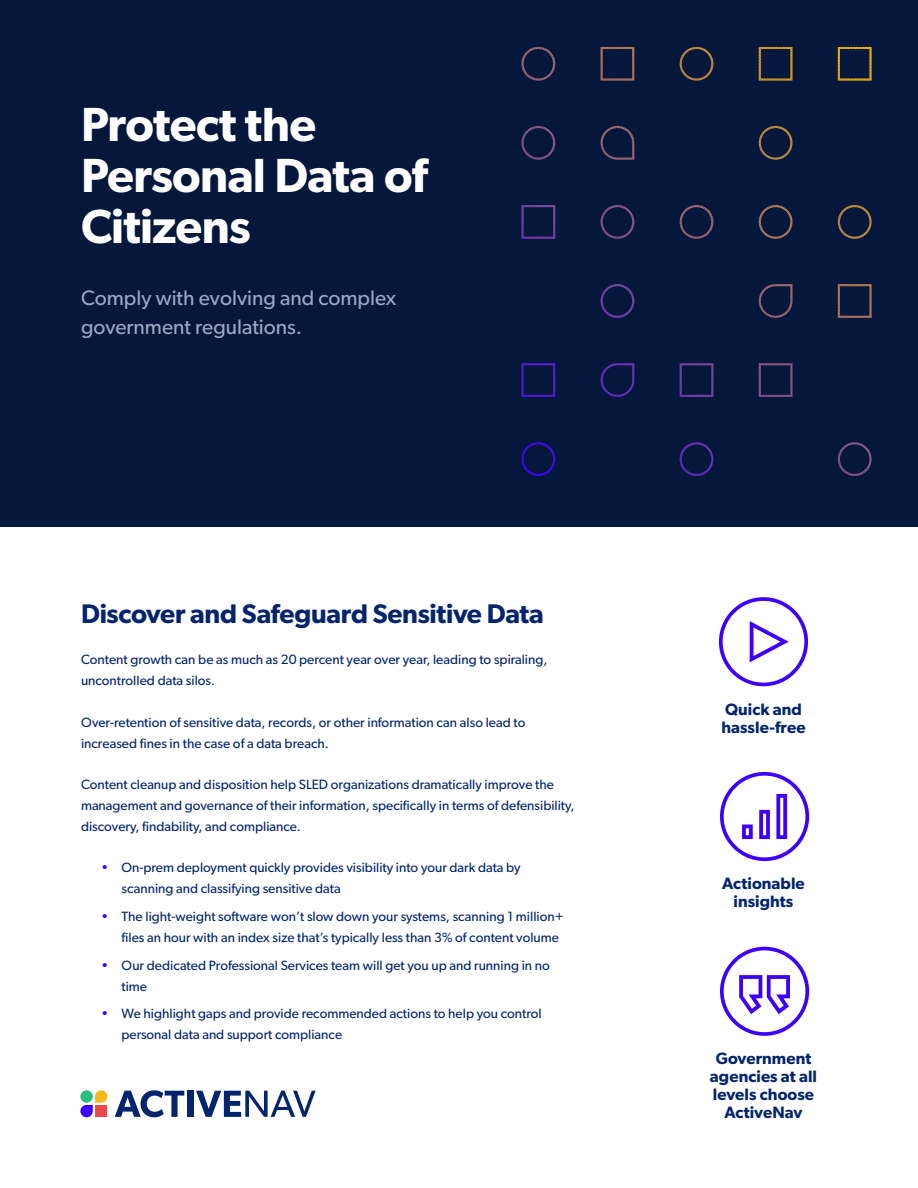
<style>
.page{position:relative;width:918px;height:1188px;background:#fff}
.page>*{position:absolute;margin:0;border:0;box-sizing:border-box;transform-origin:0 0}
.t1{font:600 48px/51px "Gibson";letter-spacing:-.015em;color:#fff}
.t2{font:600 27px "Gibson";letter-spacing:-.01em;color:#04246d}
.P_Large{font:21px/28.5px "Gibson";color:#9ba7c5}
.t3{font:600 16.5px/18px "Gibson";letter-spacing:.005em;color:#04246d;text-align:center}
.P_Regular{font:13.5px/21px "Gibson";color:#04246d}
.s1{color:#3d00ff}
</style>
<div class="page">
<div style="left:0;top:0;width:918px;height:526px;background:#05173b"></div>
<svg style="left:115px;top:1090px;width:69px;height:27px"></svg>
<div style="left:187px;top:1091px;width:6px;height:26px;background:#04246d"></div>
<svg style="left:196px;top:1091px;width:120px;height:26px"></svg>
<svg style="left:80px;top:1090px;width:27px;height:27px"></svg>
<div style="left:95px;top:1105px;width:12px;height:12px;background:#e84a4a"></div>
<svg style="left:521px;top:47px;width:351px;height:350px"></svg>
<svg style="left:719px;top:597px;width:89px;height:89px"></svg>
<svg style="left:720px;top:947px;width:89px;height:89px"></svg>
<svg style="left:720px;top:772px;width:89px;height:89px"></svg>
<h1 class="t1" style="left:81px;top:98px;width:348px">Protect the<br>Personal Data of<br>Citizens</h1>
<p class="P_Large" style="left:81px;top:283px;width:317px">Comply with evolving and complex government regulations.</p>
<h2 class="t2" style="left:81px;top:598px;width:464px">Discover and Safeguard Sensitive Data</h2>
<p class="P_Regular" style="left:81px;top:649px;width:468px">Content growth can be as much as 20 percent year over year, leading to spiraling, uncontrolled data silos.</p>
<p class="P_Regular" style="left:81px;top:711px;width:446px">Over-retention of sensitive data, records, or other information can also lead to increased fines in the case of a data breach.</p>
<p class="P_Regular" style="left:81px;top:773px;width:495px">Content cleanup and disposition help SLED organizations dramatically improve the management and governance of their information, specifically in terms of defensibility, discovery, findability, and compliance.</p>
<p class="P_Regular" style="left:122px;top:857px;width:401px;text-indent:-20px"><span class="s1">•</span> On-prem deployment quickly provides visibility into your dark data by scanning and classifying sensitive data</p>
<p class="P_Regular" style="left:122px;top:905px;width:444px;text-indent:-20px"><span class="s1">•</span> The light-weight software won’t slow down your systems, scanning 1 million+ files an hour with an index size that’s typically less than 3% of content volume</p>
<p class="P_Regular" style="left:122px;top:954px;width:430px;text-indent:-20px"><span class="s1">•</span> Our dedicated Professional Services team will get you up and running in no time</p>
<p class="P_Regular" style="left:122px;top:1003px;width:422px;text-indent:-20px"><span class="s1">•</span> We highlight gaps and provide recommended actions to help you control personal data and support compliance</p>
<h3 class="t3" style="left:721px;top:699px;width:86px;text-align:left">Quick and hassle-free</h3>
<h3 class="t3" style="left:722px;top:874px;width:84px">Actionable insights</h3>
<h3 class="t3" style="left:710px;top:1049px;width:109px">Government agencies at all levels choose<br>ActiveNav</h3>
</div>
